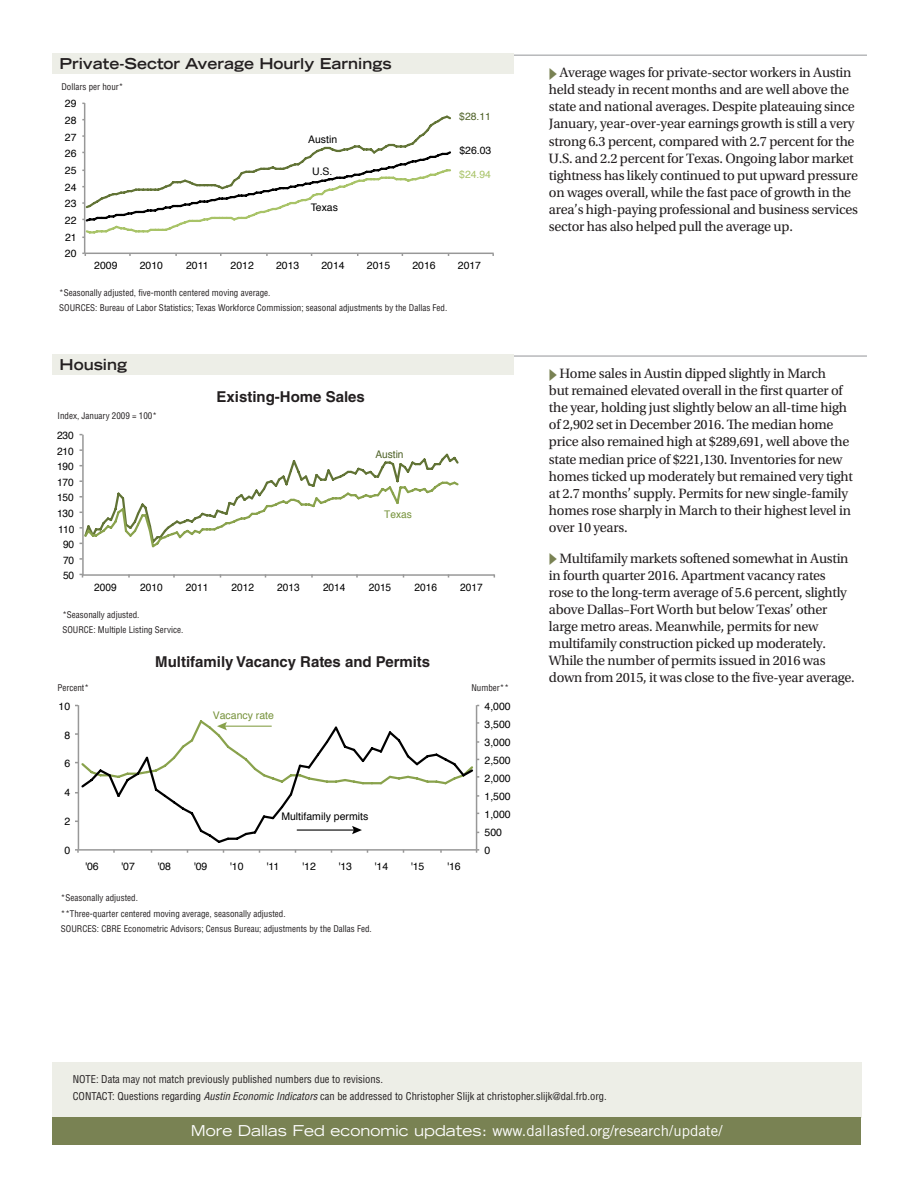
<style>
.page{position:relative;width:918px;height:1188px;background:#fff}
.page>*{position:absolute;margin:0;border:0;box-sizing:border-box;transform-origin:0 0}
.t1{font:15px "Trade Gothic LT Std";color:#fff}
.ChartTitle{font:700 15px "Helvetica LT Std";color:#231f20}
.SectionHead{font:700 expanded 15px "Trade Gothic LT Std";color:#231f20}
.t2{font:14.25px/17.1px "Utopia Std";letter-spacing:-.02em;color:#231f20}
.Notes{font:condensed 10.5px "Helvetica LT Std";color:#231f20}
.t3{font:10.5px "Helvetica";color:#000}
.t4{font:10.5px "Helvetica";color:#77933c}
.t5{font:10.5px "Helvetica";color:#4f6228}
.t6{font:10.35px "Helvetica";color:#000}
.t7{font:10.35px "Helvetica";color:#4f6228}
.t8{font:10.35px "Helvetica";color:#a8c367}
.Notes-2{font:condensed 9px "Helvetica LT Std";color:#231f20}
.axislabels{font:condensed 9px "Helvetica LT Std";color:#231f20}
.s1{font-style:italic}
.s2{font-stretch:expanded}
</style>
<div class="page">
<div style="left:52px;top:1062px;width:810px;height:56px;background:#edeee7"></div>
<div style="left:52px;top:1117px;width:809px;height:28px;background:#798253"></div>
<hr style="left:59px;top:55px;width:808px;height:1px;background:#939598">
<div style="left:53px;top:54px;width:461px;height:20px;background:#edeee7"></div>
<hr style="left:82px;top:435px;width:2px;height:140px;background:#989898">
<hr style="left:83px;top:574px;width:411px;height:2px;background:#989898">
<svg style="left:80px;top:449px;width:379px;height:100px"></svg>
<hr style="left:84px;top:103px;width:1px;height:150px;background:#989898">
<hr style="left:85px;top:253px;width:409px;height:1px;background:#989898">
<svg style="left:82px;top:114px;width:369px;height:124px"></svg>
<hr style="left:476px;top:705px;width:1px;height:145px;background:#989898">
<hr style="left:78px;top:705px;width:1px;height:145px;background:#989898">
<hr style="left:78px;top:849px;width:399px;height:2px;background:#989898">
<svg style="left:79px;top:786px;width:274px;height:59px"></svg>
<hr style="left:297px;top:829px;width:58px;height:2px;background:#000">
<svg style="left:352px;top:826px;width:10px;height:8px"></svg>
<svg style="left:75px;top:718px;width:404px;height:68px"></svg>
<hr style="left:59px;top:356px;width:808px;height:1px;background:#939598">
<div style="left:53px;top:354px;width:461px;height:21px;background:#edeee7"></div>
<p class="SectionHead" style="left:60px;top:54px;width:334px">Private-Sector Average Hourly Earnings</p>
<p class="axislabels" style="left:62px;top:81px;width:63px">Dollars per hour*</p>
<p class="t6" style="left:65px;top:96px;width:13px">29</p>
<p class="t6" style="left:65px;top:112px;width:13px">28</p>
<p class="t6" style="left:65px;top:129px;width:13px">27</p>
<p class="t6" style="left:65px;top:146px;width:13px">26</p>
<p class="t6" style="left:65px;top:162px;width:13px">25</p>
<p class="t6" style="left:65px;top:179px;width:13px">24</p>
<p class="t6" style="left:65px;top:196px;width:13px">23</p>
<p class="t6" style="left:65px;top:212px;width:13px">22</p>
<p class="t6" style="left:65px;top:229px;width:13px">21</p>
<p class="t6" style="left:65px;top:246px;width:13px">20</p>
<p class="t6" style="left:308px;top:132px;width:30px">Austin</p>
<p class="t6" style="left:312px;top:164px;width:22px">U.S.</p>
<p class="t6" style="left:311px;top:199px;width:29px">Texas</p>
<p class="t7" style="left:459px;top:108px;width:33px">$28.11</p>
<p class="t6" style="left:459px;top:143px;width:33px">$26.03</p>
<p class="t8" style="left:459px;top:166px;width:33px">$24.94</p>
<p class="t6" style="left:94px;top:257px;width:25px">2009</p>
<p class="t6" style="left:140px;top:257px;width:25px">2010</p>
<p class="t6" style="left:186px;top:257px;width:24px">2011</p>
<p class="t6" style="left:231px;top:257px;width:25px">2012</p>
<p class="t6" style="left:276px;top:257px;width:25px">2013</p>
<p class="t6" style="left:322px;top:257px;width:25px">2014</p>
<p class="t6" style="left:367px;top:257px;width:25px">2015</p>
<p class="t6" style="left:412px;top:257px;width:25px">2016</p>
<p class="t6" style="left:458px;top:257px;width:25px">2017</p>
<p class="Notes-2" style="left:59px;top:287px;width:213px">*Seasonally adjusted, five-month centered moving average.</p>
<p class="Notes-2" style="left:59px;top:303px;width:390px">SOURCES: Bureau of Labor Statistics; Texas Workforce Commission; seasonal adjustments by the Dallas Fed.</p>
<p class="SectionHead" style="left:60px;top:355px;width:69px">Housing</p>
<p class="axislabels" style="left:58px;top:410px;width:101px">Index, January 2009 = 100*</p>
<p class="t3" style="left:57px;top:427px;width:18px">230</p>
<p class="t3" style="left:57px;top:443px;width:18px">210</p>
<p class="t3" style="left:57px;top:458px;width:18px">190</p>
<p class="t3" style="left:57px;top:474px;width:18px">170</p>
<p class="t3" style="left:57px;top:490px;width:18px">150</p>
<p class="t3" style="left:57px;top:505px;width:18px">130</p>
<p class="t3" style="left:58px;top:521px;width:18px">110</p>
<p class="t3" style="left:63px;top:536px;width:13px">90</p>
<p class="t3" style="left:63px;top:552px;width:13px">70</p>
<p class="t3" style="left:63px;top:568px;width:13px">50</p>
<p class="ChartTitle" style="left:217px;top:388px;width:150px">Existing-Home Sales</p>
<p class="t5" style="left:375px;top:446px;width:30px">Austin</p>
<p class="t4" style="left:384px;top:507px;width:29px">Texas</p>
<p class="t3" style="left:94px;top:580px;width:24px">2009</p>
<p class="t3" style="left:140px;top:580px;width:24px">2010</p>
<p class="t3" style="left:186px;top:580px;width:24px">2011</p>
<p class="t3" style="left:232px;top:580px;width:24px">2012</p>
<p class="t3" style="left:277px;top:580px;width:24px">2013</p>
<p class="t3" style="left:323px;top:580px;width:24px">2014</p>
<p class="t3" style="left:369px;top:580px;width:24px">2015</p>
<p class="t3" style="left:414px;top:580px;width:24px">2016</p>
<p class="t3" style="left:460px;top:580px;width:24px">2017</p>
<p class="Notes-2" style="left:62px;top:609px;width:78px">*Seasonally adjusted.</p>
<p class="Notes-2" style="left:62px;top:624px;width:122px">SOURCE: Multiple Listing Service.</p>
<p class="ChartTitle" style="left:155px;top:652px;width:277px">Multifamily Vacancy Rates and Permits</p>
<p class="axislabels" style="left:58px;top:682px;width:33px">Percent*</p>
<p class="axislabels" style="left:471px;top:682px;width:39px">Number**</p>
<p class="t3" style="left:59px;top:698px;width:13px">10</p>
<p class="t3" style="left:64px;top:727px;width:7px">8</p>
<p class="t3" style="left:64px;top:756px;width:7px">6</p>
<p class="t3" style="left:64px;top:785px;width:7px">4</p>
<p class="t3" style="left:64px;top:814px;width:7px">2</p>
<p class="t3" style="left:64px;top:842px;width:7px">0</p>
<p class="t4" style="left:213px;top:708px;width:63px">Vacancy rate</p>
<p class="t3" style="left:281px;top:808px;width:88px">Multifamily permits</p>
<p class="t3" style="left:85px;top:858px;width:15px">'06</p>
<p class="t3" style="left:121px;top:858px;width:15px">'07</p>
<p class="t3" style="left:157px;top:858px;width:15px">'08</p>
<p class="t3" style="left:194px;top:858px;width:15px">'09</p>
<p class="t3" style="left:230px;top:858px;width:15px">'10</p>
<p class="t3" style="left:267px;top:858px;width:14px">'11</p>
<p class="t3" style="left:302px;top:858px;width:15px">'12</p>
<p class="t3" style="left:338px;top:858px;width:15px">'13</p>
<p class="t3" style="left:375px;top:858px;width:15px">'14</p>
<p class="t3" style="left:411px;top:858px;width:15px">'15</p>
<p class="t3" style="left:447px;top:858px;width:15px">'16</p>
<p class="Notes-2" style="left:61px;top:893px;width:78px">*Seasonally adjusted.</p>
<p class="Notes-2" style="left:61px;top:908px;width:226px">**Three-quarter centered moving average, seasonally adjusted.</p>
<p class="Notes-2" style="left:61px;top:924px;width:312px">SOURCES: CBRE Econometric Advisors; Census Bureau; adjustments by the Dallas Fed.</p>
<p class="t3" style="left:484px;top:698px;width:28px">4,000</p>
<p class="t3" style="left:484px;top:716px;width:28px">3,500</p>
<p class="t3" style="left:484px;top:734px;width:28px">3,000</p>
<p class="t3" style="left:484px;top:752px;width:28px">2,500</p>
<p class="t3" style="left:484px;top:770px;width:28px">2,000</p>
<p class="t3" style="left:484px;top:788px;width:28px">1,500</p>
<p class="t3" style="left:484px;top:806px;width:28px">1,000</p>
<p class="t3" style="left:484px;top:824px;width:19px">500</p>
<p class="t3" style="left:484px;top:843px;width:7px">0</p>
<p class="t2" style="left:549px;top:64px;width:311px;text-indent:10px">Average wages for private-sector workers in Austin held steady in recent months and are well above the state and national averages. Despite plateauing since January, year-over-year earnings growth is still a very strong 6.3 percent, compared with 2.7 percent for the U.S. and 2.2 percent for Texas. Ongoing labor market tightness has likely continued to put upward pressure on wages overall, while the fast pace of growth in the area’s high-paying professional and business services sector has also helped pull the average up.</p>
<p class="t2" style="left:549px;top:365px;width:305px;text-indent:10px">Home sales in Austin dipped slightly in March<br>but remained elevated overall in the first quarter of the year, holding just slightly below an all-time high of 2,902 set in December 2016. The median home price also remained high at $289,691, well above the state median price of $221,130. Inventories for new homes ticked up moderately but remained very tight at 2.7 months’ supply. Permits for new single-family homes rose sharply in March to their highest level in over 10 years.</p>
<p class="t2" style="left:549px;top:550px;width:307px;text-indent:10px">Multifamily markets softened somewhat in Austin in fourth quarter 2016. Apartment vacancy rates<br>rose to the long-term average of 5.6 percent, slightly above Dallas–Fort Worth but below Texas’ other large metro areas. Meanwhile, permits for new multifamily construction picked up moderately.<br>While the number of permits issued in 2016 was down from 2015, it was close to the five-year average.</p>
<p class="Notes" style="left:73px;top:1072px;width:312px">NOTE: Data may not match previously published numbers due to revisions.</p>
<p class="Notes" style="left:73px;top:1089px;width:536px">CONTACT: Questions regarding <span class="s1">Austin Economic Indicators</span> can be addressed to Christopher Slijk at christopher.slijk@dal.frb.org.</p>
<p class="t1" style="left:191px;top:1122px;width:533px"><span class="s2">More Dallas Fed economic updates:</span> www.dallasfed.org/research/update/</p>
</div>
